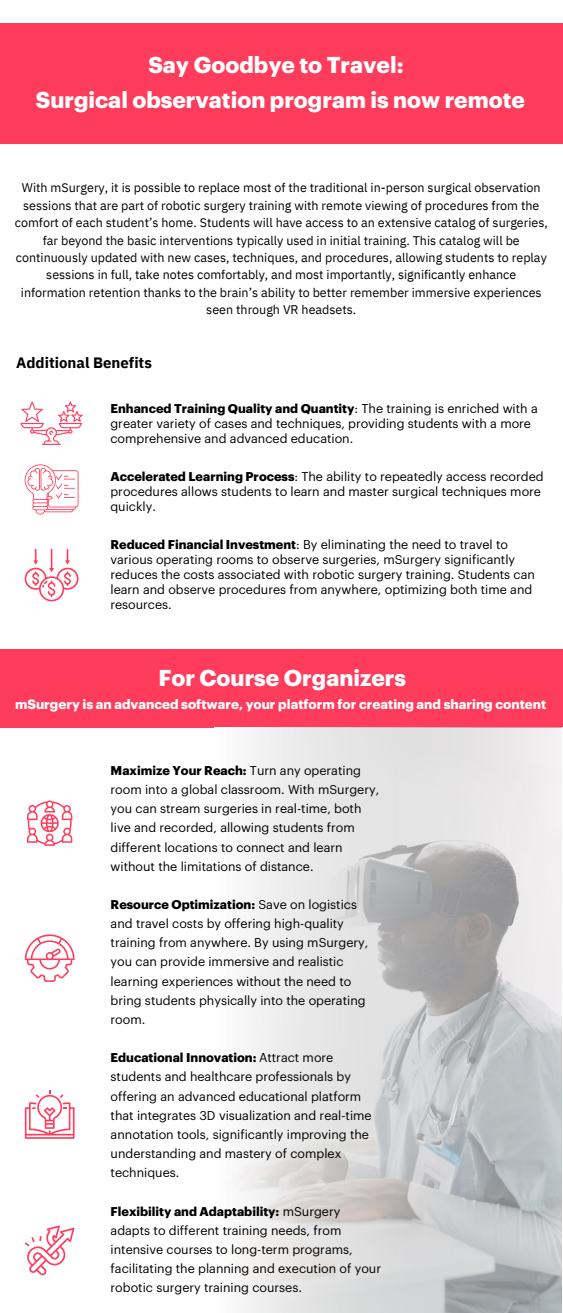
<style>
.page{position:relative;width:563px;height:1313px;background:#fff}
.page>*{position:absolute;margin:0;border:0;box-sizing:border-box;transform-origin:0 0}
.t1{font:700 22.5px/34.7px "Graphik";color:#fff;text-align:center}
.t2{font:700 15px "IBM Plex Sans";color:#000}
.t3{font:700 13.25px "Graphik";color:#fff}
.t4{font:12.5px/19.1px "Graphik";color:#000}
.t5{font:12.5px/17.4px "IBM Plex Sans";color:#000;text-align:center}
.s1{font-weight:700}
</style>
<div class="page">
<div style="left:0;top:23px;width:562px;height:121px;background:#ff3c5c"></div>
<div style="left:0;top:649px;width:562px;height:78px;background:#ff3c5c"></div>
<svg style="left:20px;top:401px;width:63px;height:44px"></svg>
<svg style="left:25px;top:464px;width:53px;height:50px"></svg>
<svg style="left:25px;top:549px;width:53px;height:52px"></svg>
<svg style="left:234px;top:727px;width:328px;height:585px"></svg>
<svg style="left:27px;top:800px;width:45px;height:45px"></svg>
<svg style="left:25px;top:934px;width:49px;height:48px"></svg>
<svg style="left:25px;top:1090px;width:49px;height:48px"></svg>
<svg style="left:25px;top:1225px;width:49px;height:50px"></svg>
<h1 class="t1" style="left:36px;top:46px;width:490px">Say Goodbye to Travel:<br>Surgical observation program is now remote</h1>
<p class="t5" style="left:15px;top:178px;width:534px">With mSurgery, it is possible to replace most of the traditional in-person surgical observation sessions that are part of robotic surgery training with remote viewing of procedures from the comfort of each student’s home. Students will have access to an extensive catalog of surgeries, far beyond the basic interventions typically used in initial training. This catalog will be continuously updated with new cases, techniques, and procedures, allowing students to replay sessions in full, take notes comfortably, and most importantly, significantly enhance information retention thanks to the brain’s ability to better remember immersive experiences seen through VR headsets.</p>
<p class="t2" style="left:16px;top:351px;width:137px">Additional Benefits</p>
<p class="t4" style="left:110px;top:400px;width:428px;line-height:15px"><span class="s1">Enhanced Training Quality and Quantity</span>: The training is enriched with a greater variety of cases and techniques, providing students with a more comprehensive and advanced education.</p>
<p class="t4" style="left:110px;top:468px;width:434px;line-height:15px"><span class="s1">Accelerated Learning Process</span>: The ability to repeatedly access recorded procedures allows students to learn and master surgical techniques more quickly.</p>
<p class="t4" style="left:110px;top:536px;width:426px;line-height:15px"><span class="s1">Reduced Financial Investment</span>: By eliminating the need to travel to various operating rooms to observe surgeries, mSurgery significantly reduces the costs associated with robotic surgery training. Students can learn and observe procedures from anywhere, optimizing both time and resources.</p>
<h1 class="t1" style="left:158px;top:658px;width:249px">For Course Organizers</h1>
<p class="t3" style="left:15px;top:693px;width:532px">mSurgery is an advanced software, your platform for creating and sharing content</p>
<p class="t4" style="left:111px;top:760px;width:270px"><span class="s1">Maximize Your Reach:</span> Turn any operating room into a global classroom. With mSurgery, you can stream surgeries in real-time, both live and recorded, allowing students from different locations to connect and learn without the limitations of distance.</p>
<p class="t4" style="left:111px;top:894px;width:259px"><span class="s1">Resource Optimization:</span> Save on logistics and travel costs by offering high-quality training from anywhere. By using mSurgery, you can provide immersive and realistic learning experiences without the need to bring students physically into the operating room.</p>
<p class="t4" style="left:111px;top:1047px;width:262px"><span class="s1">Educational Innovation:</span> Attract more students and healthcare professionals by offering an advanced educational platform that integrates 3D visualization and real-time annotation tools, significantly improving the understanding and mastery of complex techniques.</p>
<p class="t4" style="left:111px;top:1200px;width:272px"><span class="s1">Flexibility and Adaptability:</span> mSurgery adapts to different training needs, from intensive courses to long-term programs, facilitating the planning and execution of your robotic surgery training courses.</p>
</div>
